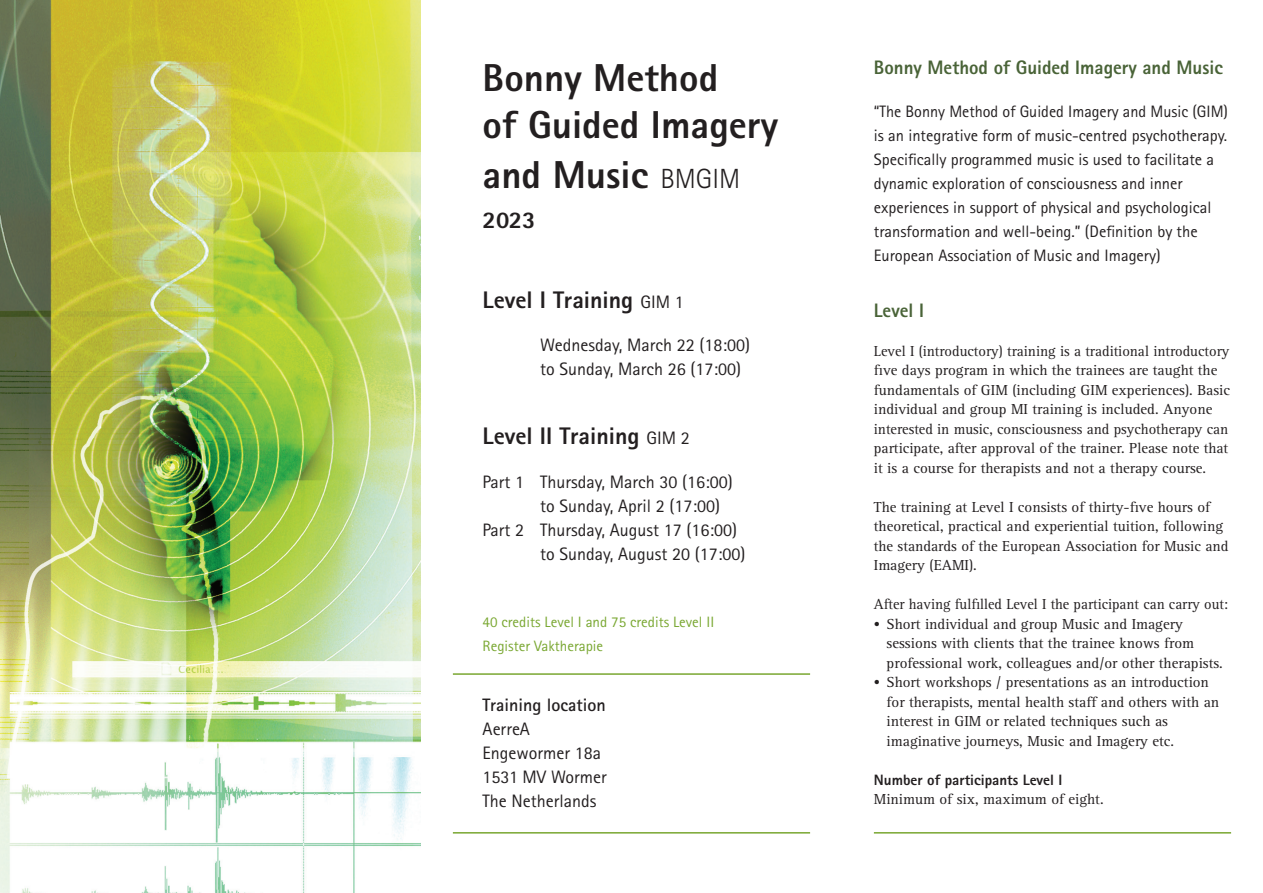
<style>
.page{position:relative;width:1263px;height:893px;background:#fff}
.page>*{position:absolute;margin:0;border:0;box-sizing:border-box;transform-origin:0 0}
.t1{font:800 39px/46.8px "Rotis Sans Serif";color:#231f20}
.t2{font:800 24px "Rotis Sans Serif";color:#231f20}
.t3{font:800 19.5px "Rotis Sans Serif";color:#496337}
.t4{font:18px/24px "Rotis Sans Serif";color:#231f20}
.t5{font:700 18px "Rotis Sans Serif";color:#231f20}
.t6{font:16.5px/24px "Rotis Sans Serif";color:#231f20}
.t7{font:15px/19.5px "Rotis Serif";color:#231f20}
.t8{font:15px/24px "Rotis Sans Serif";color:#79a731}
.t9{font:15px "Rotis Serif";color:#231f20;scale:.96 1}
.t10{font:800 15px "Rotis Sans Serif";color:#231f20}
.s1{font-weight:300;font-size:27.75px}
.s2{font-weight:400;font-size:18px}
.s3{font-size:12px}
</style>
<div class="page">
<img style="left:0;top:0;width:421px;height:893px">
<hr style="left:453px;top:673px;width:357px;height:2px;background:#79a731">
<hr style="left:453px;top:832px;width:357px;height:2px;background:#79a731">
<hr style="left:874px;top:832px;width:357px;height:2px;background:#79a731">
<h1 class="t1" style="left:483px;top:54px;width:297px">Bonny Method<br>of Guided Imagery</h1>
<h1 class="t1" style="left:483px;top:151px;width:259px">and Music <span class="s1">BMGIM</span></h1>
<h2 class="t2" style="left:483px;top:205px;width:54px">2023</h2>
<h2 class="t2" style="left:483px;top:284px;width:203px">Level I Training <span class="s2">GIM 1</span></h2>
<p class="t4" style="left:540px;top:333px;width:211px">Wednesday, March 22 (18:00) to Sunday, March 26 (17:00)</p>
<h2 class="t2" style="left:483px;top:421px;width:209px">Level II Training <span class="s2">GIM 2</span></h2>
<p class="t4" style="left:483px;top:469px;width:252px">Part 1 Thursday, March 30 (16:00)</p>
<p class="t4" style="left:540px;top:493px;width:181px">to Sunday, April 2 (17:00)</p>
<p class="t4" style="left:483px;top:517px;width:256px">Part 2 Thursday, August 17 (16:00)</p>
<p class="t4" style="left:540px;top:541px;width:207px">to Sunday, August 20 (17:00)</p>
<p class="t8" style="left:483px;top:610px;width:233px">40 credits Level I and 75 credits Level II<br>Register Vaktherapie</p>
<p class="t5" style="left:483px;top:694px;width:125px">Training location</p>
<p class="t4" style="left:483px;top:717px;width:126px">AerreA<br>Engewormer 18a<br>1531 MV Wormer<br>The Netherlands</p>
<h3 class="t3" style="left:874px;top:54px;width:350px">Bonny Method of Guided Imagery and Music</h3>
<p class="t6" style="left:874px;top:99px;width:356px">“The Bonny Method of Guided Imagery and Music (GIM) is an integrative form of music-centred psychotherapy.<br>Specifically programmed music is used to facilitate a dynamic exploration of consciousness and inner experiences in support of physical and psychological transformation and well-being.” (Definition by the European Association of Music and Imagery)</p>
<h3 class="t3" style="left:874px;top:297px;width:52px">Level I</h3>
<p class="t7" style="left:874px;top:341px;width:358px">Level I (introductory) training is a traditional introductory five days program in which the trainees are taught the fundamentals of GIM (including GIM experiences). Basic individual and group MI training is included. Anyone interested in music, consciousness and psychotherapy can participate, after approval of the trainer. Please note that it is a course for therapists and not a therapy course.</p>
<p class="t7" style="left:874px;top:497px;width:356px">The training at Level I consists of thirty-five hours of theoretical, practical and experiential tuition, following the standards of the European Association for Music and Imagery (EAMI).</p>
<p class="t9" style="left:874px;top:595px;width:371px">After having fulfilled Level I the participant can carry out:</p>
<p class="t7" style="left:887px;top:614px;width:338px;text-indent:-13px"><span class="s3">•</span> Short individual and group Music and Imagery sessions with clients that the trainee knows from professional work, colleagues and/or other therapists.</p>
<p class="t7" style="left:887px;top:673px;width:334px;text-indent:-13px"><span class="s3">•</span> Short workshops / presentations as an introduction for therapists, mental health staff and others with an interest in GIM or related techniques such as imaginative journeys, Music and Imagery etc.</p>
<p class="t10" style="left:874px;top:770px;width:190px">Number of participants Level I</p>
<p class="t7" style="left:874px;top:790px;width:231px">Minimum of six, maximum of eight.</p>
</div>
